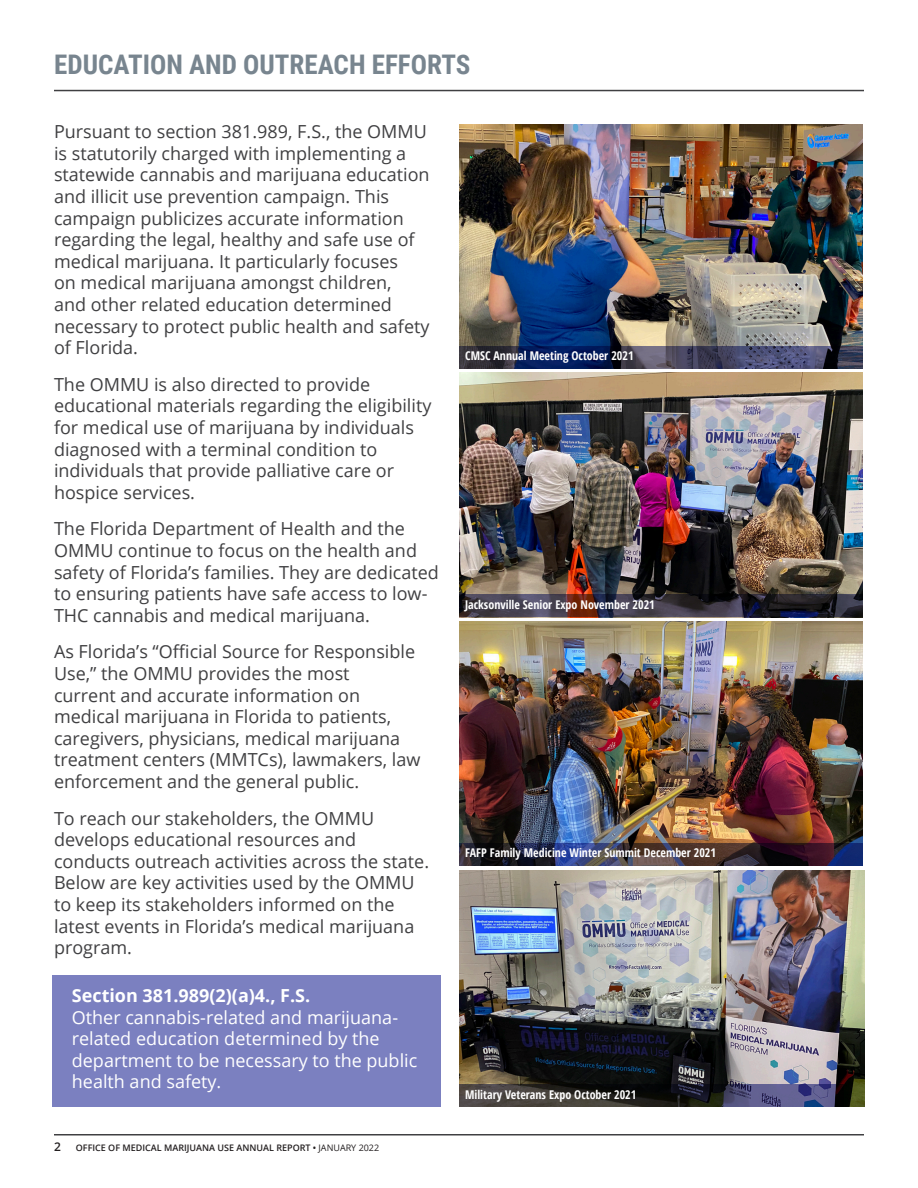
<style>
.page{position:relative;width:918px;height:1188px;background:#fff}
.page>*{position:absolute;margin:0;border:0;box-sizing:border-box;transform-origin:0 0}
.t1{font:700 27px "Roboto Condensed";color:#78858f}
.t2{font:18px/21.6px "Open Sans";color:#404042}
.t3{font:18px/21.6px "Open Sans";color:#fff}
.t4{font:700 18px "Open Sans";color:#fff}
.t5{font:700 condensed 12px "Open Sans";color:#fff}
.t6{font:600 9px "Open Sans";color:#231f20}
.s1{font-size:12px}
.s2{font-weight:400}
</style>
<div class="page">
<hr style="left:54px;top:1134px;width:810px;height:2px;background:#404042">
<hr style="left:54px;top:90px;width:810px;height:1px;background:#404042">
<div style="left:52px;top:975px;width:389px;height:132px;background:#7b80c0"></div>
<img style="left:459px;top:871px;width:405px;height:236px">
<img style="left:459px;top:373px;width:403px;height:222px">
<img style="left:459px;top:124px;width:403px;height:223px">
<img style="left:459px;top:621px;width:403px;height:222px">
<svg style="left:459px;top:1085px;width:385px;height:22px;background:#373642"></svg>
<svg style="left:459px;top:595px;width:403px;height:22px;background:#372f3b"></svg>
<svg style="left:459px;top:347px;width:403px;height:22px;background:#323858"></svg>
<svg style="left:459px;top:843px;width:403px;height:22px;background:#322a3c"></svg>
<p class="t1" style="left:54px;top:46px;width:418px">EDUCATION AND OUTREACH EFFORTS</p>
<p class="t2" style="left:54px;top:120px;width:377px">Pursuant to section 381.989, F.S., the OMMU is statutorily charged with implementing a statewide cannabis and marijuana education and illicit use prevention campaign. This campaign publicizes accurate information regarding the legal, healthy and safe use of medical marijuana. It particularly focuses<br>on medical marijuana amongst children,<br>and other related education determined necessary to protect public health and safety of Florida.</p>
<p class="t2" style="left:54px;top:373px;width:318px">The OMMU is also directed to provide</p>
<p class="t2" style="left:54px;top:395px;width:379px">educational materials regarding the eligibility</p>
<p class="t2" style="left:54px;top:416px;width:362px">for medical use of marijuana by individuals diagnosed with a terminal condition to individuals that provide palliative care or hospice services.</p>
<p class="t2" style="left:54px;top:518px;width:386px">The Florida Department of Health and the OMMU continue to focus on the health and safety of Florida’s families. They are dedicated to ensuring patients have safe access to low-THC cannabis and medical marijuana.</p>
<p class="t2" style="left:54px;top:641px;width:363px">As Florida’s “Official Source for Responsible</p>
<p class="t2" style="left:54px;top:662px;width:368px">Use,” the OMMU provides the most<br>current and accurate information on medical marijuana in Florida to patients, caregivers, physicians, medical marijuana treatment centers (MMTCs), lawmakers, law enforcement and the general public.</p>
<p class="t2" style="left:54px;top:807px;width:322px">To reach our stakeholders, the OMMU</p>
<p class="t2" style="left:54px;top:828px;width:304px">develops educational resources and</p>
<p class="t2" style="left:54px;top:850px;width:377px">conducts outreach activities across the state.</p>
<p class="t2" style="left:54px;top:872px;width:362px">Below are key activities used by the OMMU</p>
<p class="t2" style="left:54px;top:893px;width:342px">to keep its stakeholders informed on the</p>
<p class="t2" style="left:54px;top:915px;width:362px">latest events in Florida’s medical marijuana program.</p>
<p class="t4" style="left:72px;top:983px;width:240px">Section 381.989(2)(a)4., F.S.</p>
<p class="t3" style="left:72px;top:1006px;width:347px">Other cannabis-related and marijuana&shy;related education determined by the department to be necessary to the public health and safety.</p>
<p class="t6" style="left:54px;top:1141px;width:327px"><span class="s1">2</span> OFFICE OF MEDICAL MARIJUANA USE ANNUAL REPORT • <span class="s2">JANUARY 2022</span></p>
<p class="t5" style="left:465px;top:348px;width:170px">CMSC Annual Meeting October 2021</p>
<p class="t5" style="left:465px;top:596px;width:191px">Jacksonville Senior Expo November 2021</p>
<p class="t5" style="left:465px;top:844px;width:252px">FAFP Family Medicine Winter Summit December 2021</p>
<p class="t5" style="left:465px;top:1086px;width:173px">Military Veterans Expo October 2021</p>
</div>
